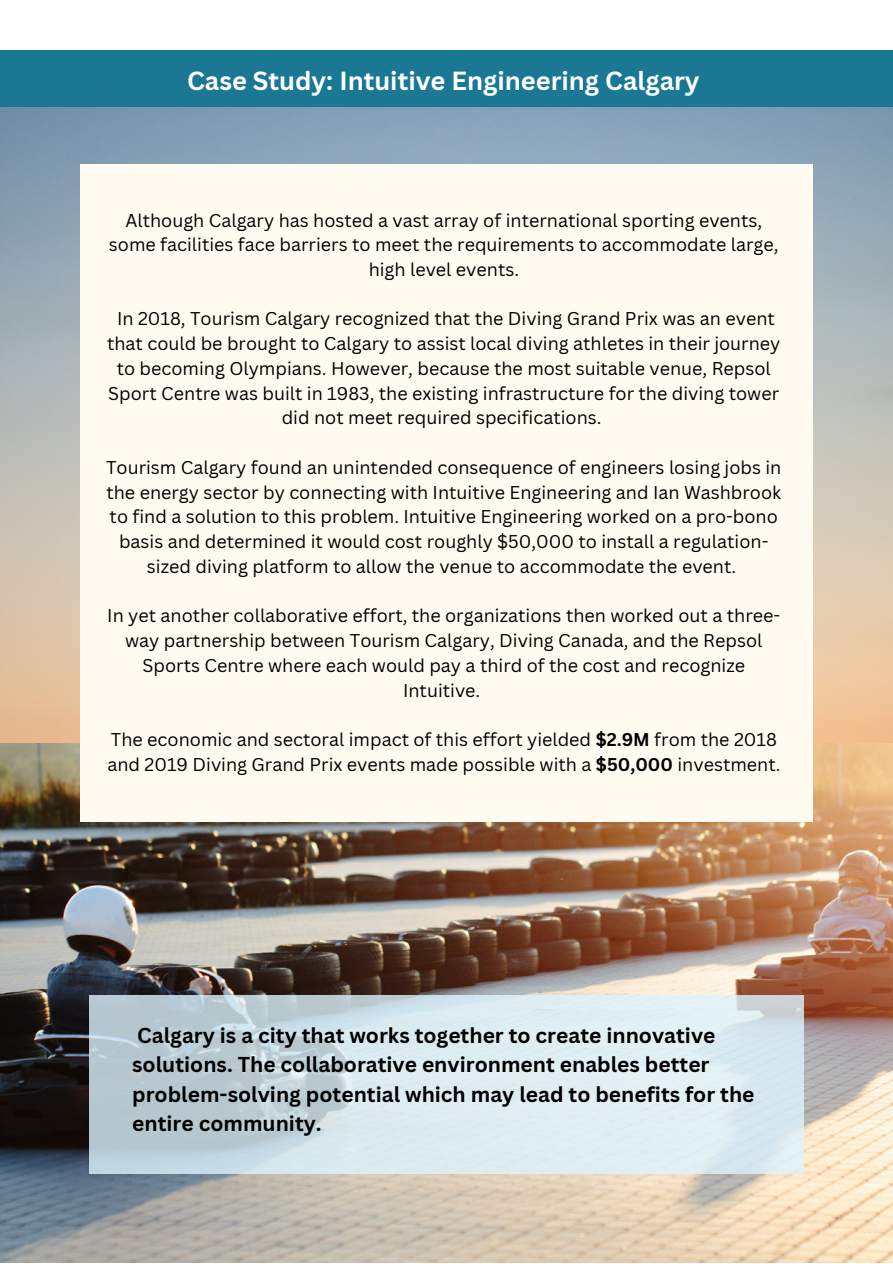
<style>
.page{position:relative;width:893px;height:1264px;background:#fff}
.page>*{position:absolute;margin:0;border:0;box-sizing:border-box;transform-origin:0 0}
.t1{font:700 25.5px "Canva Sans";color:#fff}
.t2{font:700 21px/29.2px "Canva Sans";color:#000}
.t3{font:18px/24.8px "Canva Sans";color:#000;text-align:center}
.s1{font-weight:700}
</style>
<div class="page">
<div style="left:0;top:51px;width:892px;height:56px;background:#1b7895"></div>
<img style="left:0;top:743px;width:892px;height:519px">
<img style="left:0;top:107px;width:892px;height:636px">
<div style="left:80px;top:164px;width:732px;height:657px;background:#fffbf0"></div>
<svg style="left:89px;top:994px;width:714px;height:179px;background:#d0e0e6"></svg>
<h1 class="t1" style="left:187px;top:63px;width:514px">Case Study: Intuitive Engineering Calgary</h1>
<p class="t3" style="left:109px;top:207px;width:671px">Although Calgary has hosted a vast array of international sporting events, some facilities face barriers to meet the requirements to accommodate large, high level events.</p>
<p class="t3" style="left:107px;top:306px;width:675px">In 2018, Tourism Calgary recognized that the Diving Grand Prix was an event that could be brought to Calgary to assist local diving athletes in their journey to becoming Olympians. However, because the most suitable venue, Repsol Sport Centre was built in 1983, the existing infrastructure for the diving tower did not meet required specifications.</p>
<p class="t3" style="left:106px;top:454px;width:676px">Tourism Calgary found an unintended consequence of engineers losing jobs in the energy sector by connecting with Intuitive Engineering and Ian Washbrook to find a solution to this problem. Intuitive Engineering worked on a pro-bono basis and determined it would cost roughly $50,000 to install a regulation&shy;sized diving platform to allow the venue to accommodate the event.</p>
<p class="t3" style="left:107px;top:603px;width:674px">In yet another collaborative effort, the organizations then worked out a three&shy;way partnership between Tourism Calgary, Diving Canada, and the Repsol Sports Centre where each would pay a third of the cost and recognize Intuitive.</p>
<p class="t3" style="left:107px;top:726px;width:674px;text-align:left">The economic and sectoral impact of this effort yielded <span class="s1">$2.9M</span> from the 2018 and 2019 Diving Grand Prix events made possible with a <span class="s1">$50,000</span> investment.</p>
<p class="t2" style="left:132px;top:1020px;width:623px">Calgary is a city that works together to create innovative solutions. The collaborative environment enables better problem-solving potential which may lead to benefits for the entire community.</p>
</div>
